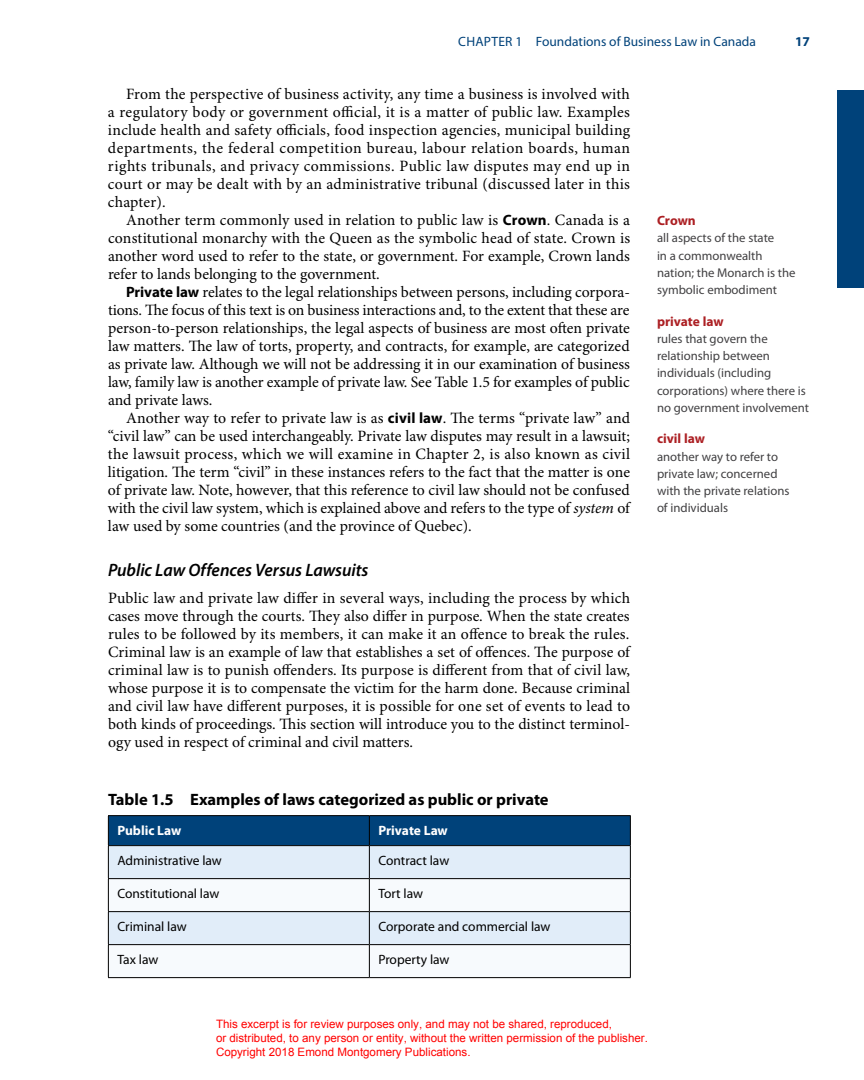
<style>
.page{position:relative;width:864px;height:1080px;background:#fff}
.page>*{position:absolute;margin:0;border:0;box-sizing:border-box;transform-origin:0 0}
.t1{font:italic 600 18px "Myriad Pro";letter-spacing:-.005em;color:#000}
.t2{font:700 16.5px "Myriad Pro";color:#000}
.t3{font:15.75px/18px "Minion Pro";color:#000;text-align:justify}
.t4{font:13.5px "Myriad Pro";color:#000}
.t5{font:13.5px "Myriad Pro";color:#00427a}
.t6{font:700 13.5px "Myriad Pro";color:#ac1f23}
.t7{font:700 13.5px "Myriad Pro";color:#fff}
.t8{font:700 13.5px "Myriad Pro";color:#00427a}
.t9{font:12.75px/17.2px "Myriad Pro";color:#414042}
.t10{font:11.55px/14px "Arial";color:#f00}
.s1{font-family:"Myriad Pro";font-weight:700;font-size:15px}
.s2{font-style:italic}
</style>
<div class="page">
<div style="left:837px;top:90px;width:27px;height:198px;background:#00427a"></div>
<div style="left:109px;top:846px;width:521px;height:32px;background:#e1edf9"></div>
<svg style="left:109px;top:879px;width:521px;height:98px"></svg>
<hr style="left:108px;top:879px;width:1px;height:32px;background:#000">
<hr style="left:369px;top:879px;width:1px;height:32px;background:#000">
<hr style="left:630px;top:879px;width:1px;height:32px;background:#000">
<hr style="left:108px;top:911px;width:261px;height:1px;background:#000">
<hr style="left:108px;top:912px;width:1px;height:32px;background:#000">
<hr style="left:369px;top:911px;width:262px;height:1px;background:#000">
<hr style="left:369px;top:912px;width:1px;height:32px;background:#000">
<hr style="left:630px;top:912px;width:1px;height:32px;background:#000">
<hr style="left:108px;top:846px;width:1px;height:32px;background:#000">
<hr style="left:369px;top:846px;width:1px;height:32px;background:#000">
<hr style="left:630px;top:846px;width:1px;height:32px;background:#000">
<hr style="left:108px;top:878px;width:261px;height:1px;background:#000">
<hr style="left:369px;top:878px;width:262px;height:1px;background:#000">
<hr style="left:108px;top:944px;width:261px;height:1px;background:#000">
<hr style="left:108px;top:945px;width:1px;height:32px;background:#000">
<hr style="left:369px;top:944px;width:262px;height:1px;background:#000">
<hr style="left:369px;top:945px;width:1px;height:32px;background:#000">
<hr style="left:630px;top:945px;width:1px;height:32px;background:#000">
<hr style="left:108px;top:977px;width:261px;height:1px;background:#000">
<hr style="left:369px;top:977px;width:262px;height:1px;background:#000">
<hr style="left:108px;top:815px;width:261px;height:1px;background:#000">
<hr style="left:369px;top:815px;width:262px;height:1px;background:#000">
<div style="left:108px;top:816px;width:523px;height:29px;background:#00427a"></div>
<hr style="left:108px;top:845px;width:261px;height:1px;background:#000">
<hr style="left:369px;top:845px;width:262px;height:1px;background:#000">
<p class="t5" style="left:458px;top:35px;width:299px">CHAPTER 1 Foundations of Business Law in Canada</p>
<p class="t8" style="left:795px;top:34px;width:16px">17</p>
<p class="t3" style="left:108px;top:86px;width:524px;text-indent:18px">From the perspective of business activity, any time a business is involved with a regulatory body or government official, it is a matter of public law. Examples include health and safety officials, food inspection agencies, municipal building departments, the federal competition bureau, labour relation boards, human rights tribunals, and privacy commissions. Public law disputes may end up in court or may be dealt with by an administrative tribunal (discussed later in this chapter).</p>
<p class="t3" style="left:108px;top:212px;width:524px;text-indent:18px">Another term commonly used in relation to public law is <span class="s1">Crown</span>. Canada is a constitutional monarchy with the Queen as the symbolic head of state. Crown is another word used to refer to the state, or government. For example, Crown lands refer to lands belonging to the government.</p>
<p class="t3" style="left:108px;top:284px;width:524px;text-indent:18px"><span class="s1">Private law</span> relates to the legal relationships between persons, including corpora&shy;tions. The focus of this text is on business interactions and, to the extent that these are person-to-person relationships, the legal aspects of business are most often private law matters. The law of torts, property, and contracts, for example, are categorized as private law. Although we will not be addressing it in our examination of business law, family law is another example of private law. See Table 1.5 for examples of public and private laws.</p>
<p class="t3" style="left:108px;top:410px;width:524px;text-indent:18px">Another way to refer to private law is as <span class="s1">civil law</span>. The terms “private law” and “civil law” can be used interchangeably. Private law disputes may result in a lawsuit; the lawsuit process, which we will examine in Chapter 2, is also known as civil litigation. The term “civil” in these instances refers to the fact that the matter is one of private law. Note, however, that this reference to civil law should not be confused with the civil law system, which is explained above and refers to the type of <span class="s2">system</span> of law used by some countries (and the province of Quebec).</p>
<p class="t1" style="left:108px;top:560px;width:262px">Public Law Offences Versus Lawsuits</p>
<p class="t3" style="left:108px;top:590px;width:524px">Public law and private law differ in several ways, including the process by which cases move through the courts. They also differ in purpose. When the state creates rules to be followed by its members, it can make it an offence to break the rules.<br>Criminal law is an example of law that establishes a set of offences. The purpose of criminal law is to punish offenders. Its purpose is different from that of civil law, whose purpose it is to compensate the victim for the harm done. Because criminal and civil law have different purposes, it is possible for one set of events to lead to both kinds of proceedings. This section will introduce you to the distinct terminol&shy;ogy used in respect of criminal and civil matters.</p>
<p class="t2" style="left:108px;top:790px;width:442px">Table 1.5 Examples of laws categorized as public or private</p>
<p class="t7" style="left:117px;top:823px;width:66px">Public Law</p>
<p class="t7" style="left:378px;top:823px;width:71px">Private Law</p>
<p class="t4" style="left:117px;top:853px;width:106px">Administrative law</p>
<p class="t4" style="left:378px;top:853px;width:72px">Contract law</p>
<p class="t4" style="left:117px;top:886px;width:104px">Constitutional law</p>
<p class="t4" style="left:378px;top:886px;width:46px">Tort law</p>
<p class="t4" style="left:117px;top:919px;width:71px">Criminal law</p>
<p class="t4" style="left:378px;top:919px;width:174px">Corporate and commercial law</p>
<p class="t4" style="left:117px;top:952px;width:42px">Tax law</p>
<p class="t4" style="left:378px;top:952px;width:73px">Property law</p>
<p class="t6" style="left:657px;top:213px;width:40px">Crown</p>
<p class="t9" style="left:657px;top:230px;width:140px">all aspects of the state<br>in a commonwealth nation; the Monarch is the symbolic embodiment</p>
<p class="t6" style="left:657px;top:313px;width:68px">private law</p>
<p class="t9" style="left:657px;top:330px;width:154px">rules that govern the relationship between individuals (including corporations) where there is no government involvement</p>
<p class="t6" style="left:657px;top:431px;width:50px">civil law</p>
<p class="t9" style="left:657px;top:448px;width:134px">another way to refer to private law; concerned with the private relations of individuals</p>
<p class="t10" style="left:216px;top:1017px;width:433px">This excerpt is for review purposes only, and may not be shared, reproduced,<br>or distributed, to any person or entity, without the written permission of the publisher.<br>Copyright 2018 Emond Montgomery Publications.</p>
</div>
